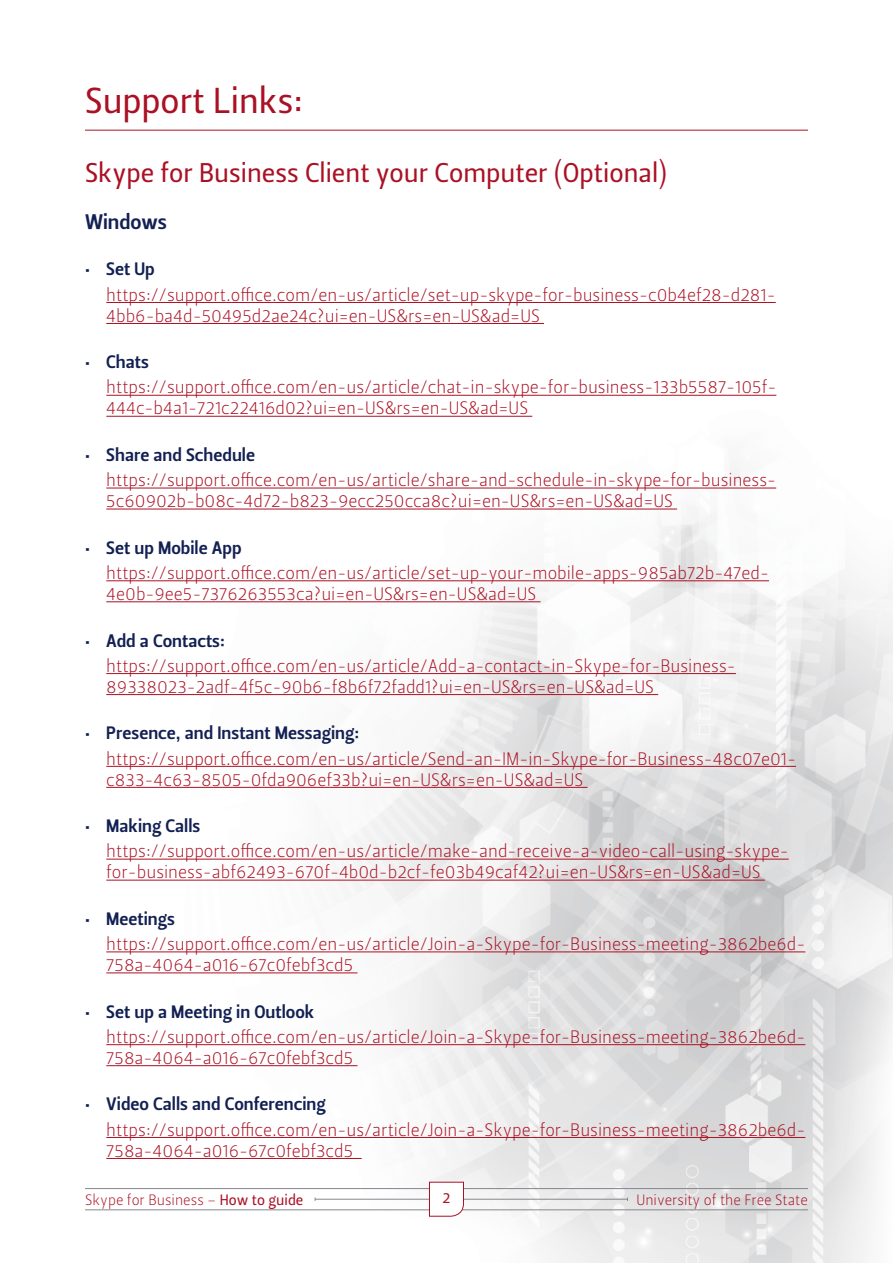
<style>
.page{position:relative;width:893px;height:1263px;background:#fff}
.page>*{position:absolute;margin:0;border:0;box-sizing:border-box;transform-origin:0 0}
.t1{font:36px "Leitura Sans Grot 2";color:#aa1124}
.t2{font:27px "Leitura Sans Grot 2";color:#aa1124}
.t3{font:21px "Leitura Sans Grot 3";color:#122053}
.t4{font:18px/21px "Leitura Sans Grot 1";color:#aa1124}
.t5{font:18px "Leitura Sans Grot 3";color:#122053}
.t6{font:15px "Leitura Sans Grot 1";color:#aa1124}
.t7{font:15px "Leitura Sans Grot 2";color:#aa1124}
.s1{font-family:"Leitura Sans Grot 2"}
</style>
<div class="page">
<img style="left:85px;top:394px;width:808px;height:869px">
<hr style="left:315px;top:1199px;width:312px;height:1px;background:#86878c">
<hr style="left:85px;top:1188px;width:723px;height:1px;background:#86878c">
<hr style="left:85px;top:1209px;width:723px;height:1px;background:#86878c">
<svg style="left:429px;top:1181px;width:35px;height:36px"></svg>
<hr style="left:85px;top:130px;width:723px;height:1px;background:#aa1124">
<hr style="left:106px;top:302px;width:670px;height:1px;background:#aa1124">
<hr style="left:106px;top:323px;width:438px;height:1px;background:#aa1124">
<hr style="left:106px;top:395px;width:670px;height:1px;background:#aa1124">
<hr style="left:106px;top:416px;width:426px;height:1px;background:#aa1124">
<hr style="left:106px;top:488px;width:670px;height:1px;background:#aa1124">
<hr style="left:106px;top:509px;width:571px;height:1px;background:#aa1124">
<hr style="left:106px;top:580px;width:663px;height:1px;background:#aa1124">
<hr style="left:106px;top:601px;width:435px;height:1px;background:#aa1124">
<hr style="left:106px;top:673px;width:630px;height:1px;background:#aa1124">
<hr style="left:106px;top:694px;width:552px;height:1px;background:#aa1124">
<hr style="left:106px;top:766px;width:690px;height:1px;background:#aa1124">
<hr style="left:106px;top:787px;width:482px;height:1px;background:#aa1124">
<hr style="left:106px;top:859px;width:683px;height:1px;background:#aa1124">
<hr style="left:106px;top:880px;width:659px;height:1px;background:#aa1124">
<hr style="left:106px;top:951px;width:699px;height:1px;background:#aa1124">
<hr style="left:106px;top:972px;width:251px;height:1px;background:#aa1124">
<hr style="left:106px;top:1044px;width:699px;height:1px;background:#aa1124">
<hr style="left:106px;top:1065px;width:251px;height:1px;background:#aa1124">
<hr style="left:106px;top:1137px;width:699px;height:1px;background:#aa1124">
<hr style="left:106px;top:1158px;width:256px;height:1px;background:#aa1124">
<h1 class="t1" style="left:85px;top:76px;width:220px">Support Links:</h1>
<h2 class="t2" style="left:85px;top:155px;width:583px">Skype for Business Client your Computer (Optional)</h2>
<p class="t3" style="left:85px;top:207px;width:84px">Windows</p>
<p class="t5" style="left:85px;top:257px;width:71px">• Set Up</p>
<p class="t4" style="left:106px;top:284px;width:671px">https://support.office.com/en-us/article/set-up-skype-for-business-c0b4ef28-d281-<br>4bb6-ba4d-50495d2ae24c?ui=en-US&amp;rs=en-US&amp;ad=US</p>
<p class="t5" style="left:85px;top:350px;width:65px">• Chats</p>
<p class="t4" style="left:106px;top:377px;width:672px">https://support.office.com/en-us/article/chat-in-skype-for-business-133b5587-105f-<br>444c-b4a1-721c22416d02?ui=en-US&amp;rs=en-US&amp;ad=US</p>
<p class="t5" style="left:85px;top:443px;width:172px">• Share and Schedule</p>
<p class="t4" style="left:106px;top:470px;width:671px">https://support.office.com/en-us/article/share-and-schedule-in-skype-for-business-<br>5c60902b-b08c-4d72-b823-9ecc250cca8c?ui=en-US&amp;rs=en-US&amp;ad=US</p>
<p class="t5" style="left:85px;top:535px;width:158px">• Set up Mobile App</p>
<p class="t4" style="left:106px;top:562px;width:664px">https://support.office.com/en-us/article/set-up-your-mobile-apps-985ab72b-47ed-<br>4e0b-9ee5-7376263553ca?ui=en-US&amp;rs=en-US&amp;ad=US</p>
<p class="t5" style="left:85px;top:628px;width:141px">• Add a Contacts:</p>
<p class="t4" style="left:106px;top:655px;width:631px">https://support.office.com/en-us/article/Add-a-contact-in-Skype-for-Business-<br>89338023-2adf-4f5c-90b6-f8b6f72fadd1?ui=en-US&amp;rs=en-US&amp;ad=US</p>
<p class="t5" style="left:85px;top:721px;width:276px">• Presence, and Instant Messaging:</p>
<p class="t4" style="left:106px;top:748px;width:691px">https://support.office.com/en-us/article/Send-an-IM-in-Skype-for-Business-48c07e01- c833-4c63-8505-0fda906ef33b?ui=en-US&amp;rs=en-US&amp;ad=US</p>
<p class="t5" style="left:85px;top:814px;width:117px">• Making Calls</p>
<p class="t4" style="left:106px;top:841px;width:684px">https://support.office.com/en-us/article/make-and-receive-a-video-call-using-skype&shy;for-business-abf62493-670f-4b0d-b2cf-fe03b49caf42?ui=en-US&amp;rs=en-US&amp;ad=US</p>
<p class="t5" style="left:85px;top:906px;width:92px">• Meetings</p>
<p class="t4" style="left:106px;top:934px;width:701px">https://support.office.com/en-us/article/Join-a-Skype-for-Business-meeting-3862be6d-<br>758a-4064-a016-67c0febf3cd5</p>
<p class="t5" style="left:85px;top:999px;width:231px">• Set up a Meeting in Outlook</p>
<p class="t4" style="left:106px;top:1026px;width:701px">https://support.office.com/en-us/article/Join-a-Skype-for-Business-meeting-3862be6d-<br>758a-4064-a016-67c0febf3cd5</p>
<p class="t5" style="left:85px;top:1092px;width:242px">• Video Calls and Conferencing</p>
<p class="t4" style="left:106px;top:1119px;width:701px">https://support.office.com/en-us/article/Join-a-Skype-for-Business-meeting-3862be6d-<br>758a-4064-a016-67c0febf3cd5</p>
<p class="t6" style="left:85px;top:1189px;width:220px">Skype for Business – <span class="s1">How to guide</span></p>
<p class="t7" style="left:442px;top:1188px;width:9px">2</p>
<p class="t6" style="left:636px;top:1189px;width:173px">University of the Free State</p>
</div>
